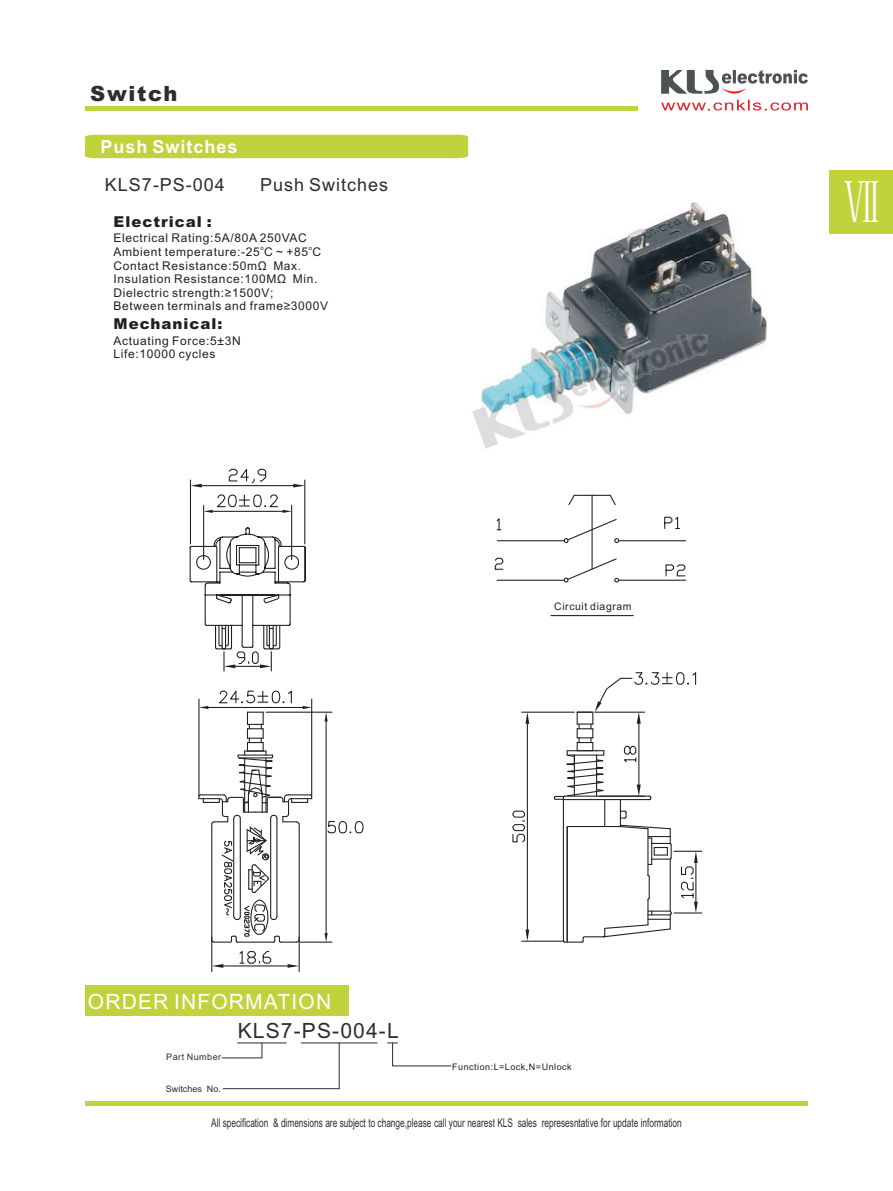
<style>
.page{position:relative;width:893px;height:1191px;background:#fff}
.page>*{position:absolute;margin:0;border:0;box-sizing:border-box;transform-origin:0 0}
.t1{font:54px "Sim Sun";color:#fff}
.t2{font:54px "Sim Sun";color:#fff;scale:.69 1}
.t3{font:21px "Arial Unicode MS";letter-spacing:.055em;color:#fff}
.t4{font:21px "Arial Unicode MS";letter-spacing:.055em;color:#2c2d2d}
.t5{font:900 21px "Arial";letter-spacing:.08em;color:#2c2d2d}
.t6{font:18px "Arial";letter-spacing:.055em;color:#2c2d2d}
.t7{font:700 18px "Arial";letter-spacing:.055em;color:#fff}
.t8{font:900 15px "Arial";letter-spacing:.065em;color:#231f20}
.t9{font:12px/13.4px "Arial";letter-spacing:.055em;color:#231f20}
.t10{font:12px "Arial Unicode MS";color:#2c2d2d;scale:.69 1}
.t11{font:10.5px "Arial";letter-spacing:.055em;color:#231f20}
.t12{font:9px "Arial";letter-spacing:.055em;color:#231f20}
.t13{font:9px "Arial";color:#2c2d2d}
.t14{font:9px "Arial Unicode MS";letter-spacing:.055em;color:#2c2d2d}
.t15{font:6px "Arial";color:#231f20}
</style>
<div class="page">
<img style="left:472px;top:202px;width:295px;height:247px">
<div style="left:85px;top:106px;width:553px;height:5px;background:#c0d23c"></div>
<div style="left:829px;top:170px;width:63px;height:64px;background:#c0d23c"></div>
<div style="left:85px;top:1101px;width:723px;height:5px;background:#c0d23c"></div>
<div style="left:85px;top:135px;width:383px;height:23px;background:#c0d23c"></div>
<svg style="left:661px;top:70px;width:147px;height:41px"></svg>
<div style="left:85px;top:985px;width:264px;height:31px;background:#c0d23c"></div>
<hr style="left:301px;top:1042px;width:76px;height:1px;background:#2c2d2d">
<svg style="left:222px;top:1042px;width:117px;height:47px"></svg>
<hr style="left:238px;top:1042px;width:48px;height:1px;background:#2c2d2d">
<svg style="left:387px;top:1042px;width:64px;height:24px"></svg>
<svg style="left:512px;top:810px;width:14px;height:33px"></svg>
<hr style="left:527px;top:724px;width:1px;height:205px;background:#231f20">
<hr style="left:522px;top:940px;width:42px;height:1px;background:#231f20">
<hr style="left:522px;top:711px;width:52px;height:1px;background:#231f20">
<svg style="left:525px;top:712px;width:4px;height:12px"></svg>
<svg style="left:525px;top:929px;width:4px;height:12px"></svg>
<svg style="left:553px;top:672px;width:149px;height:271px"></svg>
<hr style="left:223px;top:965px;width:65px;height:1px;background:#231f20">
<hr style="left:299px;top:937px;width:1px;height:34px;background:#231f20">
<hr style="left:211px;top:937px;width:1px;height:34px;background:#231f20">
<hr style="left:326px;top:721px;width:1px;height:212px;background:#231f20">
<hr style="left:299px;top:941px;width:33px;height:1px;background:#231f20">
<hr style="left:266px;top:711px;width:66px;height:1px;background:#231f20">
<svg style="left:325px;top:712px;width:3px;height:9px"></svg>
<svg style="left:325px;top:933px;width:3px;height:9px"></svg>
<svg style="left:326px;top:820px;width:38px;height:14px"></svg>
<svg style="left:212px;top:964px;width:11px;height:3px"></svg>
<svg style="left:288px;top:964px;width:11px;height:3px"></svg>
<svg style="left:239px;top:951px;width:33px;height:13px"></svg>
<svg style="left:198px;top:690px;width:115px;height:253px"></svg>
<svg style="left:189px;top:493px;width:117px;height:178px"></svg>
<hr style="left:202px;top:485px;width:91px;height:1px;background:#231f20">
<hr style="left:304px;top:480px;width:1px;height:64px;background:#231f20">
<hr style="left:190px;top:480px;width:1px;height:64px;background:#231f20">
<svg style="left:191px;top:484px;width:11px;height:3px"></svg>
<svg style="left:293px;top:484px;width:12px;height:3px"></svg>
<svg style="left:228px;top:468px;width:39px;height:16px"></svg>
<svg style="left:664px;top:516px;width:15px;height:13px"></svg>
<svg style="left:665px;top:564px;width:21px;height:13px"></svg>
<hr style="left:619px;top:579px;width:67px;height:2px;background:#231f20">
<hr style="left:619px;top:540px;width:67px;height:1px;background:#231f20">
<hr style="left:591px;top:495px;width:2px;height:74px;background:#231f20">
<svg style="left:496px;top:518px;width:5px;height:13px"></svg>
<hr style="left:497px;top:579px;width:67px;height:2px;background:#231f20">
<hr style="left:497px;top:540px;width:67px;height:1px;background:#231f20">
<svg style="left:494px;top:557px;width:10px;height:13px"></svg>
<svg style="left:563px;top:557px;width:57px;height:26px"></svg>
<hr style="left:551px;top:615px;width:82px;height:1px;background:#231f20">
<svg style="left:563px;top:518px;width:57px;height:26px"></svg>
<svg style="left:568px;top:494px;width:48px;height:12px"></svg>
<h2 class="t5" style="left:90px;top:86px;width:89px">Switch</h2>
<h3 class="t7" style="left:101px;top:140px;width:138px">Push Switches</h3>
<h3 class="t6" style="left:105px;top:178px;width:121px">KLS7-PS-004</h3>
<h3 class="t6" style="left:260px;top:178px;width:129px">Push Switches</h3>
<h1 class="t2" style="left:843px;top:175px;width:56px">Ⅶ</h1>
<h1 class="t1" style="left:834px;top:174px;width:55px">Ⅰ</h1>
<p class="t8" style="left:114px;top:216px;width:100px">Electrical :</p>
<p class="t9" style="left:114px;top:233px;width:195px">Electrical Rating:5A/80A 250VAC</p>
<p class="t15" style="left:260px;top:246px;width:5px">o</p>
<p class="t15" style="left:309px;top:246px;width:5px">o</p>
<p class="t9" style="left:114px;top:247px;width:216px">Ambient temperature:-25 C ~ +85 C Contact Resistance:50mΩ Max.<br>Insulation Resistance:100MΩ Min.<br>Dielectric strength:≥1500V;<br>Between terminals and frame≥3000V</p>
<p class="t8" style="left:114px;top:318px;width:110px">Mechanical:</p>
<p class="t9" style="left:114px;top:335px;width:129px">Actuating Force:5±3N<br>Life:10000 cycles</p>
<p class="t11" style="left:554px;top:602px;width:79px">Circuit diagram</p>
<h2 class="t3" style="left:88px;top:993px;width:245px">ORDER INFORMATION</h2>
<p class="t14" style="left:166px;top:1053px;width:56px">Part Number</p>
<p class="t13" style="left:166px;top:1085px;width:57px">Switches No.</p>
<h2 class="t4" style="left:238px;top:1022px;width:162px">KLS7-PS-004-L</h2>
<p class="t12" style="left:452px;top:1063px;width:121px">Function:L=Lock,N=Unlock</p>
<p class="t10" style="left:211px;top:1118px;width:683px">All specification &amp; dimensions are subject to change,please call your nearest KLS sales represesntative for update information</p>
</div>
